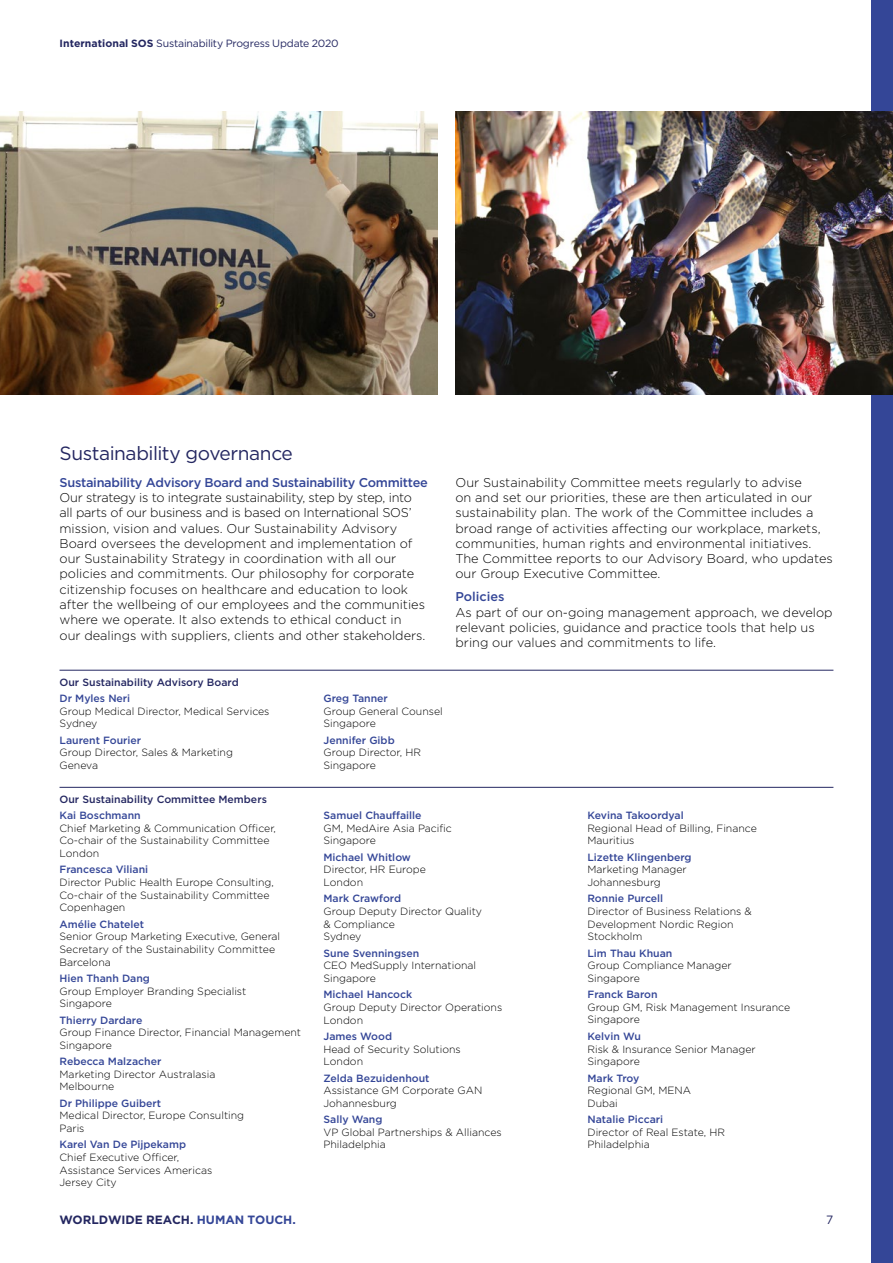
<style>
.page{position:relative;width:893px;height:1263px;background:#fff}
.page>*{position:absolute;margin:0;border:0;box-sizing:border-box;transform-origin:0 0}
.t1{font:19.2px "Gotham HTF";letter-spacing:-.025em;color:#242761}
.t2{font:300 12.75px/15.3px "Gotham HTF";color:#000}
.t3{font:500 12.75px "Gotham HTF";letter-spacing:-.02em;color:#344697}
.t4{font:500 12.75px "Gotham HTF";color:#344697}
.t5{font:700 12px "Gotham HTF";color:#242761}
.t6{font:12px "Gotham HTF";color:#242761}
.t7{font:300 10.5px/12.6px "Gotham HTF";color:#000}
.t8{font:500 10.5px "Gotham HTF";color:#344697}
.t9{font:500 10.5px "Gotham HTF";color:#242761}
.t10{font:10.5px "Gotham HTF";letter-spacing:-.02em;color:#242761}
.s1{font-weight:700}
.s2{color:#344697}
</style>
<div class="page">
<div style="left:872px;top:0;width:21px;height:1263px;background:#344697"></div>
<hr style="left:60px;top:670px;width:773px;height:1px;background:#242761">
<hr style="left:60px;top:787px;width:773px;height:1px;background:#242761">
<img style="left:0;top:112px;width:437px;height:283px">
<img style="left:455px;top:112px;width:438px;height:283px">
<p class="t10" style="left:60px;top:37px;width:281px"><span class="s1">International SOS</span> Sustainability Progress Update 2020</p>
<h1 class="t1" style="left:60px;top:442px;width:235px">Sustainability governance</h1>
<p class="t3" style="left:60px;top:475px;width:370px">Sustainability Advisory Board and Sustainability Committee</p>
<p class="t2" style="left:60px;top:490px;width:367px">Our strategy is to integrate sustainability, step by step, into all parts of our business and is based on International SOS’ mission, vision and values. Our Sustainability Advisory Board oversees the development and implementation of our Sustainability Strategy in coordination with all our policies and commitments. Our philosophy for corporate citizenship focuses on healthcare and education to look after the wellbeing of our employees and the communities where we operate. It also extends to ethical conduct in our dealings with suppliers, clients and other stakeholders.</p>
<p class="t9" style="left:60px;top:676px;width:181px">Our Sustainability Advisory Board</p>
<p class="t8" style="left:60px;top:692px;width:72px">Dr Myles Neri</p>
<p class="t7" style="left:60px;top:704px;width:211px">Group Medical Director, Medical Services<br>Sydney</p>
<p class="t8" style="left:60px;top:734px;width:83px">Laurent Fourier</p>
<p class="t7" style="left:60px;top:746px;width:175px">Group Director, Sales &amp; Marketing<br>Geneva</p>
<p class="t8" style="left:323px;top:692px;width:66px">Greg Tanner</p>
<p class="t7" style="left:323px;top:704px;width:121px">Group General Counsel<br>Singapore</p>
<p class="t8" style="left:323px;top:734px;width:73px">Jennifer Gibb</p>
<p class="t7" style="left:323px;top:746px;width:99px">Group Director, HR<br>Singapore</p>
<p class="t2" style="left:455px;top:474px;width:379px">Our Sustainability Committee meets regularly to advise<br>on and set our priorities, these are then articulated in our sustainability plan. The work of the Committee includes a broad range of activities affecting our workplace, markets, communities, human rights and environmental initiatives.<br>The Committee reports to our Advisory Board, who updates our Group Executive Committee.</p>
<p class="t4" style="left:455px;top:590px;width:51px">Policies</p>
<p class="t2" style="left:455px;top:604px;width:379px">As part of our on-going management approach, we develop relevant policies, guidance and practice tools that help us bring our values and commitments to life.</p>
<p class="t9" style="left:60px;top:793px;width:209px">Our Sustainability Committee Members</p>
<p class="t8" style="left:60px;top:809px;width:83px">Kai Boschmann</p>
<p class="t7" style="left:60px;top:822px;width:218px">Chief Marketing &amp; Communication Officer,<br>Co-chair of the Sustainability Committee<br>London</p>
<p class="t8" style="left:60px;top:864px;width:90px">Francesca Viliani</p>
<p class="t7" style="left:60px;top:876px;width:216px">Director Public Health Europe Consulting,<br>Co-chair of the Sustainability Committee<br>Copenhagen</p>
<p class="t8" style="left:60px;top:918px;width:86px">Amélie Chatelet</p>
<p class="t7" style="left:60px;top:930px;width:222px">Senior Group Marketing Executive, General<br>Secretary of the Sustainability Committee<br>Barcelona</p>
<p class="t8" style="left:60px;top:972px;width:92px">Hien Thanh Dang</p>
<p class="t7" style="left:60px;top:984px;width:188px">Group Employer Branding Specialist<br>Singapore</p>
<p class="t8" style="left:60px;top:1014px;width:84px">Thierry Dardare</p>
<p class="t7" style="left:60px;top:1026px;width:243px">Group Finance Director, Financial Management<br>Singapore</p>
<p class="t8" style="left:60px;top:1055px;width:103px">Rebecca Malzacher</p>
<p class="t7" style="left:60px;top:1068px;width:157px">Marketing Director Australasia<br>Melbourne</p>
<p class="t8" style="left:60px;top:1097px;width:103px">Dr Philippe Guibert</p>
<p class="t7" style="left:60px;top:1109px;width:186px">Medical Director, Europe Consulting<br>Paris</p>
<p class="t8" style="left:60px;top:1139px;width:128px">Karel Van De Pijpekamp</p>
<p class="t7" style="left:60px;top:1151px;width:154px">Chief Executive Officer,<br>Assistance Services Americas<br>Jersey City</p>
<p class="t8" style="left:323px;top:809px;width:100px">Samuel Chauffaille</p>
<p class="t7" style="left:323px;top:822px;width:130px">GM, MedAire Asia Pacific<br>Singapore</p>
<p class="t8" style="left:323px;top:851px;width:89px">Michael Whitlow</p>
<p class="t7" style="left:323px;top:863px;width:104px">Director, HR Europe<br>London</p>
<p class="t8" style="left:323px;top:893px;width:79px">Mark Crawford</p>
<p class="t7" style="left:323px;top:905px;width:160px">Group Deputy Director Quality &amp; Compliance<br>Sydney</p>
<p class="t8" style="left:323px;top:947px;width:97px">Sune Svenningsen</p>
<p class="t7" style="left:323px;top:959px;width:154px">CEO MedSupply International<br>Singapore</p>
<p class="t8" style="left:323px;top:989px;width:90px">Michael Hancock</p>
<p class="t7" style="left:323px;top:1001px;width:180px">Group Deputy Director Operations<br>London</p>
<p class="t8" style="left:323px;top:1030px;width:70px">James Wood</p>
<p class="t7" style="left:323px;top:1042px;width:139px">Head of Security Solutions<br>London</p>
<p class="t8" style="left:323px;top:1072px;width:108px">Zelda Bezuidenhout</p>
<p class="t7" style="left:323px;top:1084px;width:160px">Assistance GM Corporate GAN<br>Johannesburg</p>
<p class="t8" style="left:323px;top:1113px;width:60px">Sally Wang</p>
<p class="t7" style="left:323px;top:1126px;width:180px">VP Global Partnerships &amp; Alliances<br>Philadelphia</p>
<p class="t8" style="left:587px;top:809px;width:98px">Kevina Takoordyal</p>
<p class="t7" style="left:587px;top:822px;width:171px">Regional Head of Billing, Finance<br>Mauritius</p>
<p class="t8" style="left:587px;top:851px;width:106px">Lizette Klingenberg</p>
<p class="t7" style="left:587px;top:863px;width:101px">Marketing Manager<br>Johannesburg</p>
<p class="t8" style="left:587px;top:893px;width:77px">Ronnie Purcell</p>
<p class="t7" style="left:587px;top:905px;width:166px">Director of Business Relations &amp;<br>Development Nordic Region<br>Stockholm</p>
<p class="t8" style="left:587px;top:947px;width:87px">Lim Thau Khuan</p>
<p class="t7" style="left:587px;top:959px;width:146px">Group Compliance Manager<br>Singapore</p>
<p class="t8" style="left:587px;top:988px;width:72px">Franck Baron</p>
<p class="t7" style="left:587px;top:1001px;width:204px">Group GM, Risk Management Insurance<br>Singapore</p>
<p class="t8" style="left:587px;top:1030px;width:55px">Kelvin Wu</p>
<p class="t7" style="left:587px;top:1042px;width:170px">Risk &amp; Insurance Senior Manager<br>Singapore</p>
<p class="t8" style="left:587px;top:1072px;width:53px">Mark Troy</p>
<p class="t7" style="left:587px;top:1084px;width:105px">Regional GM, MENA<br>Dubai</p>
<p class="t8" style="left:587px;top:1113px;width:77px">Natalie Piccari</p>
<p class="t7" style="left:587px;top:1125px;width:139px">Director of Real Estate, HR<br>Philadelphia</p>
<p class="t5" style="left:60px;top:1213px;width:238px">WORLDWIDE REACH. <span class="s2">HUMAN TOUCH.</span></p>
<p class="t6" style="left:826px;top:1213px;width:9px">7</p>
</div>
